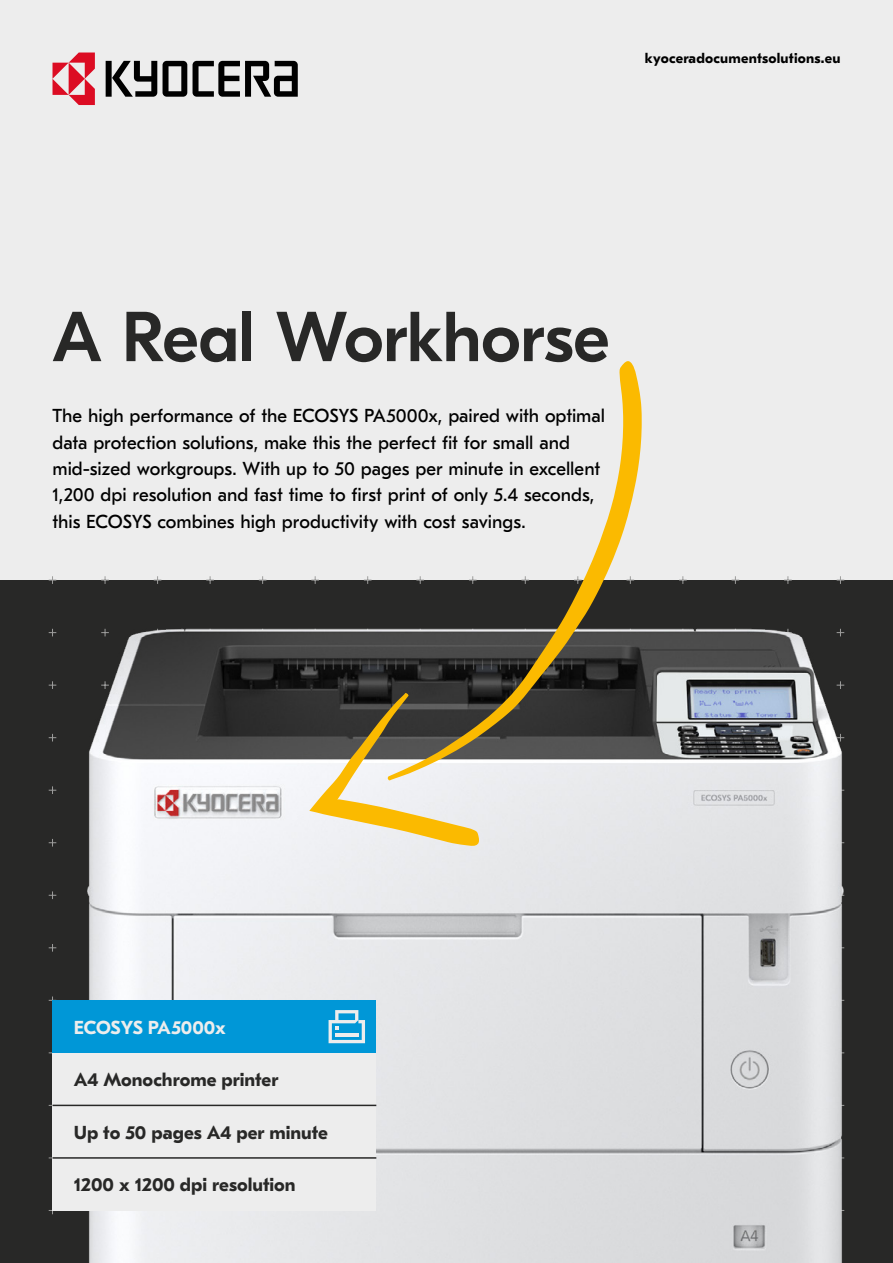
<style>
.page{position:relative;width:893px;height:1263px;background:#ededed}
.page>*{position:absolute;margin:0;border:0;box-sizing:border-box;transform-origin:0 0}
.t1{font:500 70.5px "GT Eesti Pro Display";letter-spacing:-.01em;color:#282827}
.t2{font:18.75px/26.2px "GT Eesti Pro Text";color:#000}
.t3{font:700 18.75px "GT Eesti Pro Text";color:#282827}
.t4{font:700 18.75px "GT Eesti Pro Text";letter-spacing:-.01em;color:#ededed}
.t5{font:700 14.25px "GT Eesti Pro Text";letter-spacing:.015em;color:#000}
</style>
<div class="page">
<div style="left:0;top:580px;width:893px;height:683px;background:#282827"></div>
<svg style="left:193px;top:61px;width:105px;height:36px"></svg>
<svg style="left:163px;top:61px;width:24px;height:36px"></svg>
<svg style="left:106px;top:61px;width:51px;height:36px"></svg>
<svg style="left:53px;top:53px;width:42px;height:52px"></svg>
<img style="left:48px;top:628px;width:797px;height:635px">
<div style="left:53px;top:1158px;width:323px;height:52px;background:#ededed"></div>
<div style="left:53px;top:1105px;width:323px;height:53px;background:#ededed"></div>
<div style="left:53px;top:1053px;width:323px;height:52px;background:#ededed"></div>
<div style="left:53px;top:1000px;width:323px;height:53px;background:#0097d7"></div>
<hr style="left:53px;top:1105px;width:323px;height:1px;background:#282827">
<hr style="left:53px;top:1157px;width:323px;height:2px;background:#282827">
<svg style="left:329px;top:1010px;width:36px;height:33px"></svg>
<svg style="left:387px;top:361px;width:255px;height:419px"></svg>
<svg style="left:309px;top:693px;width:170px;height:153px"></svg>
<p class="t5" style="left:645px;top:51px;width:197px">kyoceradocumentsolutions.eu</p>
<h1 class="t1" style="left:53px;top:299px;width:558px">A Real Workhorse</h1>
<p class="t2" style="left:53px;top:403px;width:554px">The high performance of the ECOSYS PA5000x, paired with optimal data protection solutions, make this the perfect fit for small and mid-sized workgroups. With up to 50 pages per minute in excellent 1,200 dpi resolution and fast time to first print of only 5.4 seconds, this ECOSYS combines high productivity with cost savings.</p>
<p class="t4" style="left:74px;top:1017px;width:154px">ECOSYS PA5000x</p>
<p class="t3" style="left:74px;top:1069px;width:206px">A4 Monochrome printer</p>
<p class="t3" style="left:74px;top:1122px;width:256px">Up to 50 pages A4 per minute</p>
<p class="t3" style="left:74px;top:1174px;width:223px">1200 x 1200 dpi resolution</p>
</div>
